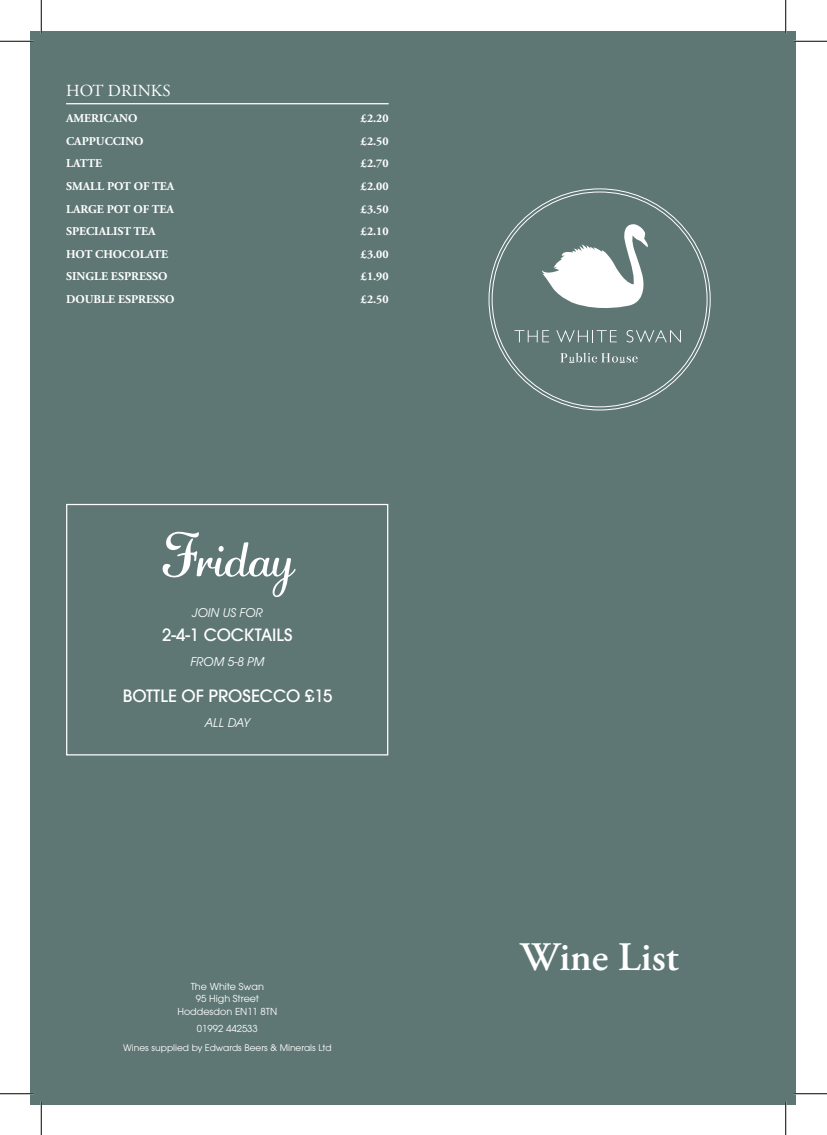
<style>
.page{position:relative;width:827px;height:1135px;background:#fff}
.page>*{position:absolute;margin:0;border:0;box-sizing:border-box;transform-origin:0 0}
.t1{font:57.5px "Adage Script JF";color:#fff}
.t2{font:600 40.38px "Adobe Garamond Pro";color:#fff}
.t3{font:500 18.75px "Avant Gard EF";color:#fff}
.t4{font:16.88px "Adobe Garamond Pro";color:#fff}
.t5{font:italic 13.25px "Avant Gard EF";color:#fff}
.t6{font:700 11.88px "Adobe Garamond Pro";color:#fff}
.t7{font:10.62px/12.8px "Avant Gard EF";color:#fff;text-align:center}
.t8{font:10px "Avant Gard EF";color:#fff}
</style>
<div class="page">
<div style="left:31px;top:31px;width:765px;height:1073px;background:#5e7775"></div>
<div style="left:66px;top:504px;width:322px;height:251px;border:1px solid #fff"></div>
<hr style="left:66px;top:103px;width:322px;height:1px;background:#fff">
<svg style="left:514px;top:330px;width:35px;height:12px"></svg>
<svg style="left:556px;top:330px;width:60px;height:12px"></svg>
<svg style="left:626px;top:330px;width:55px;height:12px"></svg>
<svg style="left:542px;top:224px;width:106px;height:84px"></svg>
<svg style="left:560px;top:353px;width:77px;height:10px"></svg>
<hr style="left:0;top:40px;width:34px;height:2px;background:#fff">
<hr style="left:793px;top:40px;width:34px;height:2px;background:#fff">
<hr style="left:40px;top:0;width:2px;height:34px;background:#fff">
<hr style="left:40px;top:1101px;width:2px;height:34px;background:#fff">
<hr style="left:0;top:41px;width:34px;height:1px;background:#000">
<hr style="left:793px;top:41px;width:34px;height:1px;background:#000">
<hr style="left:0;top:1093px;width:34px;height:1px;background:#000">
<hr style="left:793px;top:1093px;width:34px;height:1px;background:#000">
<hr style="left:41px;top:0;width:1px;height:34px;background:#000">
<hr style="left:41px;top:1101px;width:1px;height:34px;background:#000">
<hr style="left:785px;top:0;width:1px;height:34px;background:#000">
<hr style="left:785px;top:1101px;width:1px;height:34px;background:#000">
<h3 class="t4" style="left:66px;top:81px;width:106px">HOT DRINKS</h3>
<p class="t6" style="left:66px;top:111px;width:73px">AMERICANO</p>
<p class="t6" style="left:361px;top:111px;width:29px">£2.20</p>
<p class="t6" style="left:66px;top:134px;width:79px">CAPPUCCINO</p>
<p class="t6" style="left:361px;top:134px;width:29px">£2.50</p>
<p class="t6" style="left:66px;top:157px;width:38px">LATTE</p>
<p class="t6" style="left:361px;top:157px;width:29px">£2.70</p>
<p class="t6" style="left:66px;top:179px;width:110px">SMALL POT OF TEA</p>
<p class="t6" style="left:361px;top:179px;width:29px">£2.00</p>
<p class="t6" style="left:66px;top:202px;width:109px">LARGE POT OF TEA</p>
<p class="t6" style="left:361px;top:202px;width:29px">£3.50</p>
<p class="t6" style="left:66px;top:224px;width:91px">SPECIALIST TEA</p>
<p class="t6" style="left:361px;top:224px;width:29px">£2.10</p>
<p class="t6" style="left:66px;top:247px;width:103px">HOT CHOCOLATE</p>
<p class="t6" style="left:361px;top:247px;width:29px">£3.00</p>
<p class="t6" style="left:66px;top:270px;width:103px">SINGLE ESPRESSO</p>
<p class="t6" style="left:361px;top:270px;width:29px">£1.90</p>
<p class="t6" style="left:66px;top:292px;width:110px">DOUBLE ESPRESSO</p>
<p class="t6" style="left:361px;top:292px;width:29px">£2.50</p>
<h1 class="t1" style="left:161px;top:519px;width:134px">Friday</h1>
<p class="t5" style="left:192px;top:605px;width:72px">JOIN US FOR</p>
<h3 class="t3" style="left:162px;top:624px;width:132px">2-4-1 COCKTAILS</h3>
<p class="t5" style="left:190px;top:654px;width:76px">FROM 5-8 PM</p>
<h3 class="t3" style="left:123px;top:685px;width:211px">BOTTLE OF PROSECCO £15</h3>
<p class="t5" style="left:205px;top:715px;width:47px">ALL DAY</p>
<p class="t7" style="left:177px;top:980px;width:101px">The White Swan<br>95 High Street<br>Hoddesdon EN11 8TN</p>
<p class="t7" style="left:197px;top:1022px;width:63px">01992 442533</p>
<p class="t8" style="left:123px;top:1042px;width:210px">Wines supplied by Edwards Beers &amp; Minerals Ltd</p>
<h2 class="t2" style="left:520px;top:934px;width:160px">Wine List</h2>
</div>
